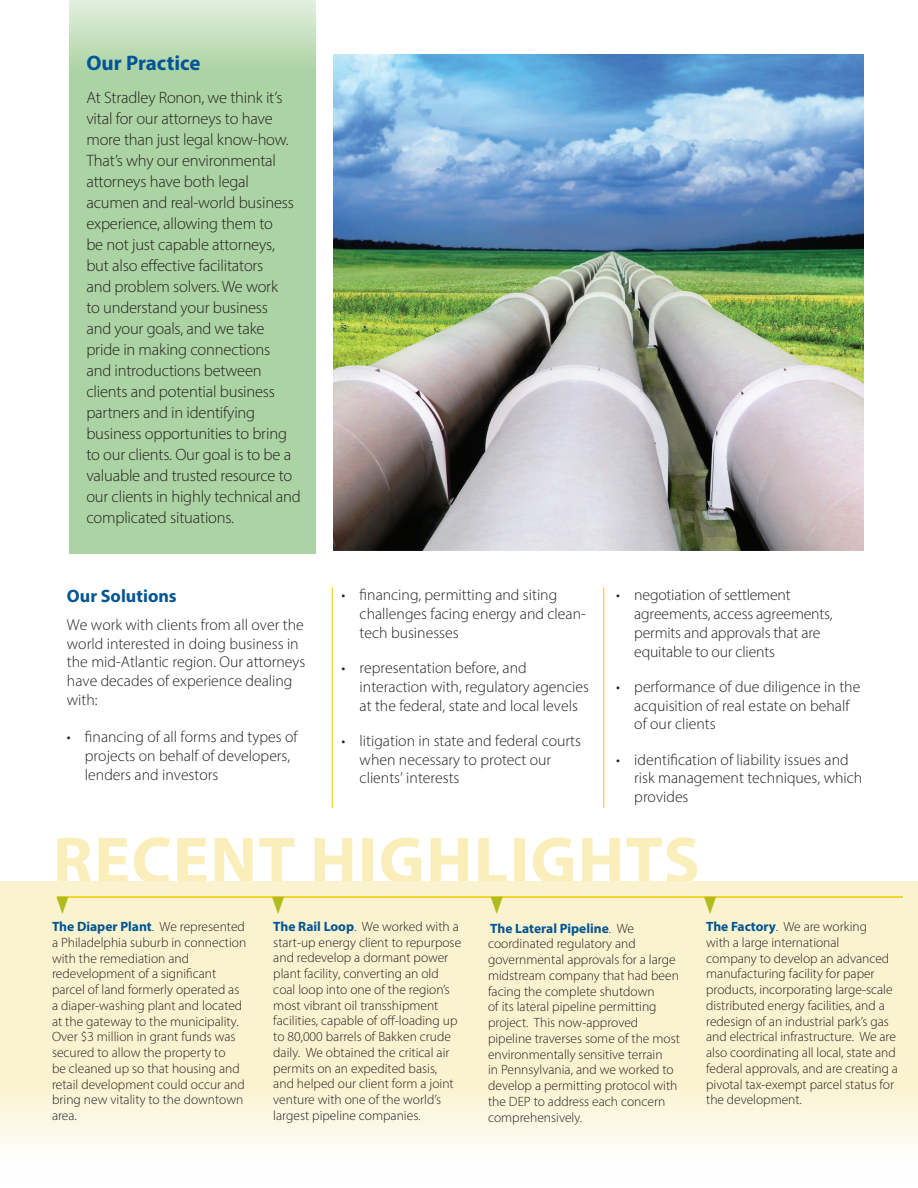
<style>
.page{position:relative;width:918px;height:1188px;background:#fff}
.page>*{position:absolute;margin:0;border:0;box-sizing:border-box;transform-origin:0 0}
.t1{font:700 67.5px "Myriad Pro";letter-spacing:.02em;color:#faeeba}
.t2{font:700 21px "Myriad Pro";color:#005594}
.t3{font:700 18px "Myriad Pro";color:#005594}
.t4{font:300 16.5px/21px "Myriad Pro";letter-spacing:-.01em;color:#231f20}
.t5{font:300 15.75px/18.8px "Myriad Pro";color:#231f20}
.t6{font:300 13.5px/15.8px "Myriad Pro";color:#231f20}
.s1{font-weight:700;color:#005594}
</style>
<div class="page">
<div style="left:69px;top:0;width:246px;height:554px;background:#acd3a3"></div>
<hr style="left:603px;top:588px;width:1px;height:220px;background:#f0cb02">
<hr style="left:332px;top:588px;width:1px;height:220px;background:#f0cb02">
<img style="left:333px;top:54px;width:531px;height:497px">
<svg style="left:0;top:881px;width:918px;height:267px;background:#fbf4d4"></svg>
<hr style="left:57px;top:896px;width:846px;height:2px;background:#f0cb02">
<svg style="left:57px;top:896px;width:12px;height:18px"></svg>
<svg style="left:272px;top:896px;width:12px;height:18px"></svg>
<svg style="left:491px;top:896px;width:12px;height:18px"></svg>
<svg style="left:704px;top:896px;width:12px;height:18px"></svg>
<h2 class="t2" style="left:86px;top:49px;width:116px">Our Practice</h2>
<p class="t4" style="left:86px;top:87px;width:216px">At Stradley Ronon, we think it’s vital for our attorneys to have more than just legal know-how.<br>That’s why our environmental attorneys have both legal acumen and real-world business experience, allowing them to<br>be not just capable attorneys, but also effective facilitators<br>and problem solvers. We work<br>to understand your business<br>and your goals, and we take pride in making connections<br>and introductions between clients and potential business partners and in identifying business opportunities to bring to our clients. Our goal is to be a valuable and trusted resource to our clients in highly technical and complicated situations.</p>
<h3 class="t3" style="left:67px;top:584px;width:111px">Our Solutions</h3>
<p class="t5" style="left:67px;top:615px;width:240px">We work with clients from all over the world interested in doing business in the mid-Atlantic region. Our attorneys have decades of experience dealing with:</p>
<p class="t5" style="left:85px;top:728px;width:214px;text-indent:-18px">• financing of all forms and types of projects on behalf of developers, lenders and investors</p>
<p class="t5" style="left:360px;top:586px;width:228px;text-indent:-18px">• financing, permitting and siting challenges facing energy and clean&shy;tech businesses</p>
<p class="t5" style="left:360px;top:658px;width:231px;text-indent:-18px">• representation before, and interaction with, regulatory agencies at the federal, state and local levels</p>
<p class="t5" style="left:360px;top:731px;width:223px;text-indent:-18px">• litigation in state and federal courts when necessary to protect our clients’ interests</p>
<p class="t5" style="left:634px;top:586px;width:200px;text-indent:-18px">• negotiation of settlement agreements, access agreements, permits and approvals that are equitable to our clients</p>
<p class="t5" style="left:634px;top:677px;width:228px;text-indent:-18px">• performance of due diligence in the acquisition of real estate on behalf of our clients</p>
<p class="t5" style="left:634px;top:750px;width:229px;text-indent:-18px">• identification of liability issues and risk management techniques, which provides</p>
<h1 class="t1" style="left:53px;top:817px;width:649px">RECENT HIGHLIGHTS</h1>
<p class="t6" style="left:273px;top:918px;width:189px"><span class="s1">The Rail Loop</span>. We worked with a start-up energy client to repurpose and redevelop a dormant power plant facility, converting an old coal loop into one of the region’s most vibrant oil transshipment facilities, capable of off-loading up to 80,000 barrels of Bakken crude daily. We obtained the critical air permits on an expedited basis, and helped our client form a joint venture with one of the world’s largest pipeline companies.</p>
<p class="t6" style="left:52px;top:919px;width:196px"><span class="s1">The Diaper Plant</span>. We represented a Philadelphia suburb in connection with the remediation and redevelopment of a significant parcel of land formerly operated as a diaper-washing plant and located at the gateway to the municipality.<br>Over $3 million in grant funds was secured to allow the property to<br>be cleaned up so that housing and retail development could occur and bring new vitality to the downtown area.</p>
<p class="t6" style="left:488px;top:920px;width:193px"><span class="s1">The Lateral Pipeline</span>. We coordinated regulatory and governmental approvals for a large midstream company that had been facing the complete shutdown<br>of its lateral pipeline permitting project. This now-approved pipeline traverses some of the most environmentally sensitive terrain<br>in Pennsylvania, and we worked to develop a permitting protocol with the DEP to address each concern comprehensively.</p>
<p class="t6" style="left:706px;top:919px;width:193px"><span class="s1">The Factory</span>. We are working<br>with a large international<br>company to develop an advanced manufacturing facility for paper products, incorporating large-scale distributed energy facilities, and a redesign of an industrial park’s gas and electrical infrastructure. We are also coordinating all local, state and federal approvals, and are creating a pivotal tax-exempt parcel status for the development.</p>
</div>
